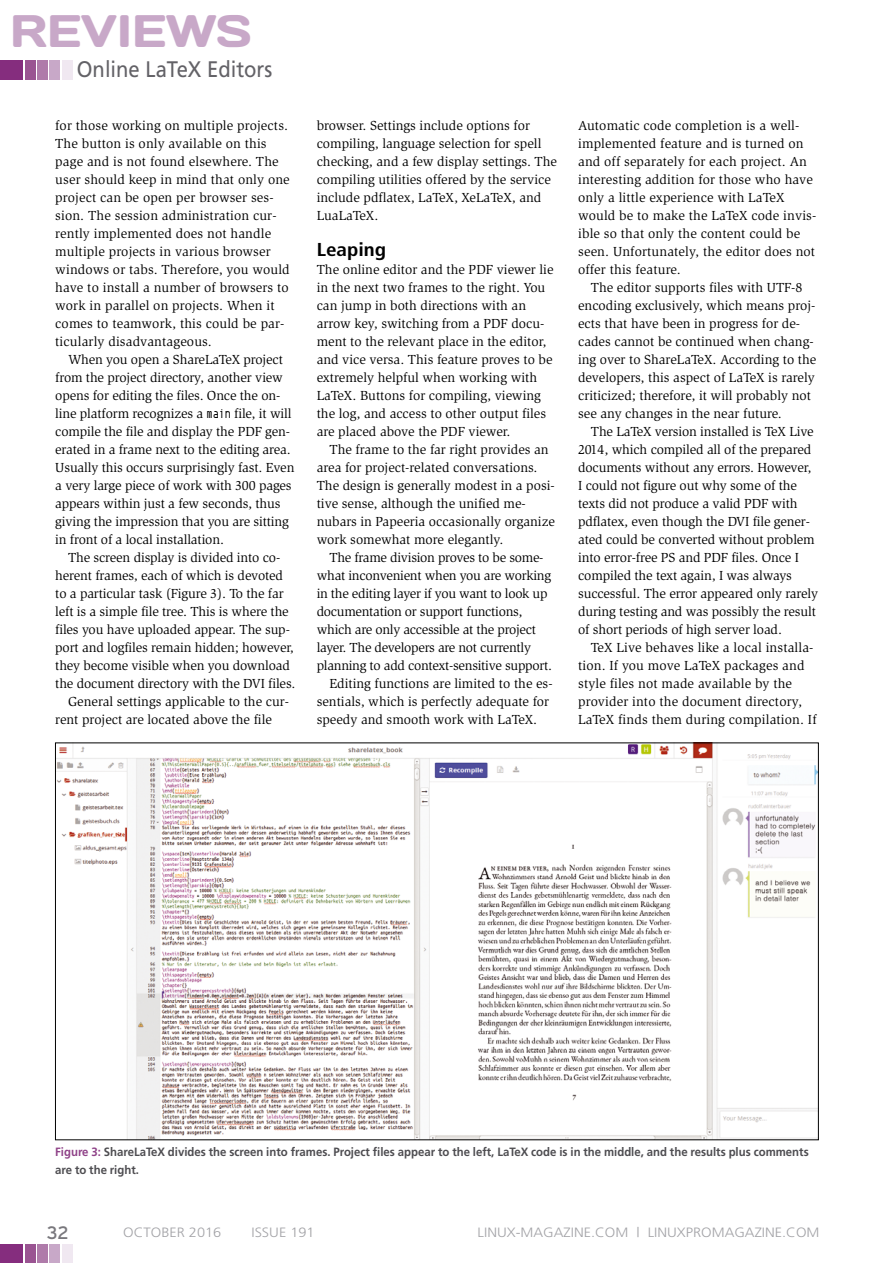
<style>
.page{position:relative;width:893px;height:1263px;background:#fff}
.page>*{position:absolute;margin:0;border:0;box-sizing:border-box;transform-origin:0 0}
.t1{font:45.45px "Days";color:#c8a8c8}
.t2{font:22.5px "Frutiger";color:#636267;scale:.9 1}
.t3{font:700 condensed 18.75px "Frutiger";color:#000;scale:1.13 1}
.t4{font:18px "Interstate";color:#79787d}
.t5{font:13.5px/18px "Slimbach";color:#000}
.t6{font:13.5px "Slimbach";letter-spacing:-.02em;color:#000}
.t7{font:300 13.5px "Frutiger";color:#a3a3a7;scale:1.08 1}
.t8{font:700 12px/18px "Frutiger";color:#4e4d51;scale:.95 1}
.s1{font-family:"Envy Code R";font-size:12.75px}
.s2{color:#8f4288}
</style>
<div class="page">
<img style="left:57px;top:745px;width:760px;height:393px">
<div style="left:0;top:1244px;width:23px;height:19px;background:#852d7e"></div>
<div style="left:38px;top:1244px;width:10px;height:19px;background:#af7baa"></div>
<div style="left:63px;top:1244px;width:10px;height:19px;background:#f0e8f1"></div>
<div style="left:25px;top:1244px;width:10px;height:19px;background:#9a5492"></div>
<div style="left:50px;top:1244px;width:10px;height:19px;background:#c8a8c8"></div>
<div style="left:0;top:61px;width:23px;height:19px;background:#852d7e"></div>
<div style="left:38px;top:61px;width:10px;height:19px;background:#af7baa"></div>
<div style="left:63px;top:61px;width:10px;height:19px;background:#f0e8f1"></div>
<div style="left:25px;top:61px;width:10px;height:19px;background:#9a5492"></div>
<div style="left:50px;top:61px;width:10px;height:19px;background:#c8a8c8"></div>
<h1 class="t1" style="left:10px;top:2px;width:243px">REVIEWS</h1>
<h2 class="t2" style="left:77px;top:56px;width:219px">Online LaTeX Editors</h2>
<p class="t5" style="left:55px;top:117px;width:236px">for those working on multiple projects.<br>The button is only available on this page and is not found elsewhere. The user should keep in mind that only one project can be open per browser ses&shy;sion. The session administration cur&shy;rently implemented does not handle multiple projects in various browser windows or tabs. Therefore, you would have to install a number of browsers to work in parallel on projects. When it comes to teamwork, this could be par&shy;ticularly disadvantageous.</p>
<p class="t5" style="left:55px;top:351px;width:241px;text-indent:13px">When you open a ShareLaTeX project from the project directory, another view opens for editing the files. Once the on&shy;line platform recognizes a <span class="s1">main</span> file, it will compile the file and display the PDF gen&shy;erated in a frame next to the editing area.<br>Usually this occurs surprisingly fast. Even a very large piece of work with 300 pages appears within just a few seconds, thus giving the impression that you are sitting in front of a local installation.</p>
<p class="t5" style="left:68px;top:549px;width:214px">The screen display is divided into co-</p>
<p class="t5" style="left:55px;top:567px;width:229px">herent frames, each of which is devoted</p>
<p class="t5" style="left:55px;top:585px;width:230px">to a particular task (Figure 3). To the far</p>
<p class="t5" style="left:55px;top:603px;width:235px">left is a simple file tree. This is where the</p>
<p class="t5" style="left:55px;top:621px;width:236px">files you have uploaded appear. The sup-</p>
<p class="t5" style="left:55px;top:639px;width:240px">port and logfiles remain hidden; however,</p>
<p class="t5" style="left:55px;top:657px;width:236px">they become visible when you download</p>
<p class="t5" style="left:55px;top:675px;width:242px">the document directory with the DVI files.</p>
<p class="t5" style="left:68px;top:693px;width:223px">General settings applicable to the cur-</p>
<p class="t5" style="left:55px;top:711px;width:218px">rent project are located above the file</p>
<p class="t5" style="left:317px;top:117px;width:242px">browser. Settings include options for compiling, language selection for spell checking, and a few display settings. The compiling utilities offered by the service include pdflatex, LaTeX, XeLaTeX, and LuaLaTeX.</p>
<h3 class="t3" style="left:317px;top:239px;width:63px">Leaping</h3>
<p class="t5" style="left:317px;top:261px;width:238px">The online editor and the PDF viewer lie in the next two frames to the right. You can jump in both directions with an arrow key, switching from a PDF docu&shy;ment to the relevant place in the editor, and vice versa. This feature proves to be extremely helpful when working with LaTeX. Buttons for compiling, viewing the log, and access to other output files are placed above the PDF viewer.</p>
<p class="t5" style="left:317px;top:441px;width:240px;text-indent:13px">The frame to the far right provides an area for project-related conversations.<br>The design is generally modest in a posi&shy;tive sense, although the unified me&shy;nubars in Papeeria occasionally organize work somewhat more elegantly.</p>
<p class="t6" style="left:329px;top:550px;width:215px">The frame division proves to be some-</p>
<p class="t6" style="left:317px;top:568px;width:236px">what inconvenient when you are working</p>
<p class="t6" style="left:317px;top:586px;width:232px">in the editing layer if you want to look up</p>
<p class="t6" style="left:317px;top:604px;width:207px">documentation or support functions,</p>
<p class="t6" style="left:317px;top:622px;width:221px">which are only accessible at the project</p>
<p class="t6" style="left:317px;top:640px;width:216px">layer. The developers are not currently</p>
<p class="t6" style="left:317px;top:658px;width:237px">planning to add context-sensitive support.</p>
<p class="t5" style="left:329px;top:675px;width:225px">Editing functions are limited to the es-</p>
<p class="t5" style="left:317px;top:693px;width:234px">sentials, which is perfectly adequate for</p>
<p class="t5" style="left:317px;top:711px;width:222px">speedy and smooth work with LaTeX.</p>
<p class="t5" style="left:578px;top:117px;width:240px">Automatic code completion is a well&shy;implemented feature and is turned on and off separately for each project. An interesting addition for those who have only a little experience with LaTeX would be to make the LaTeX code invis&shy;ible so that only the content could be seen. Unfortunately, the editor does not offer this feature.</p>
<p class="t5" style="left:578px;top:279px;width:240px;text-indent:13px">The editor supports files with UTF-8 encoding exclusively, which means proj&shy;ects that have been in progress for de&shy;cades cannot be continued when chang&shy;ing over to ShareLaTeX. According to the developers, this aspect of LaTeX is rarely criticized; therefore, it will probably not see any changes in the near future.</p>
<p class="t5" style="left:578px;top:423px;width:241px;text-indent:13px">The LaTeX version installed is TeX Live 2014, which compiled all of the prepared documents without any errors. However, I could not figure out why some of the texts did not produce a valid PDF with pdflatex, even though the DVI file gener&shy;ated could be converted without problem into error-free PS and PDF files. Once I compiled the text again, I was always successful. The error appeared only rarely during testing and was possibly the result of short periods of high server load.</p>
<p class="t5" style="left:578px;top:639px;width:240px;text-indent:13px">TeX Live behaves like a local installa&shy;tion. If you move LaTeX packages and style files not made available by the provider into the document directory, LaTeX finds them during compilation. If</p>
<p class="t8" style="left:55px;top:1143px;width:795px"><span class="s2">Figure 3:</span> ShareLaTeX divides the screen into frames. Project files appear to the left, LaTeX code is in the middle, and the results plus comments are to the right.</p>
<h3 class="t4" style="left:47px;top:1222px;width:23px">32</h3>
<p class="t7" style="left:123px;top:1224px;width:92px">OCTOBER 2016</p>
<p class="t7" style="left:251px;top:1224px;width:60px">ISSUE 191</p>
<p class="t7" style="left:478px;top:1224px;width:318px">LINUX-MAGAZINE.COM | LINUXPROMAGAZINE.COM</p>
</div>
